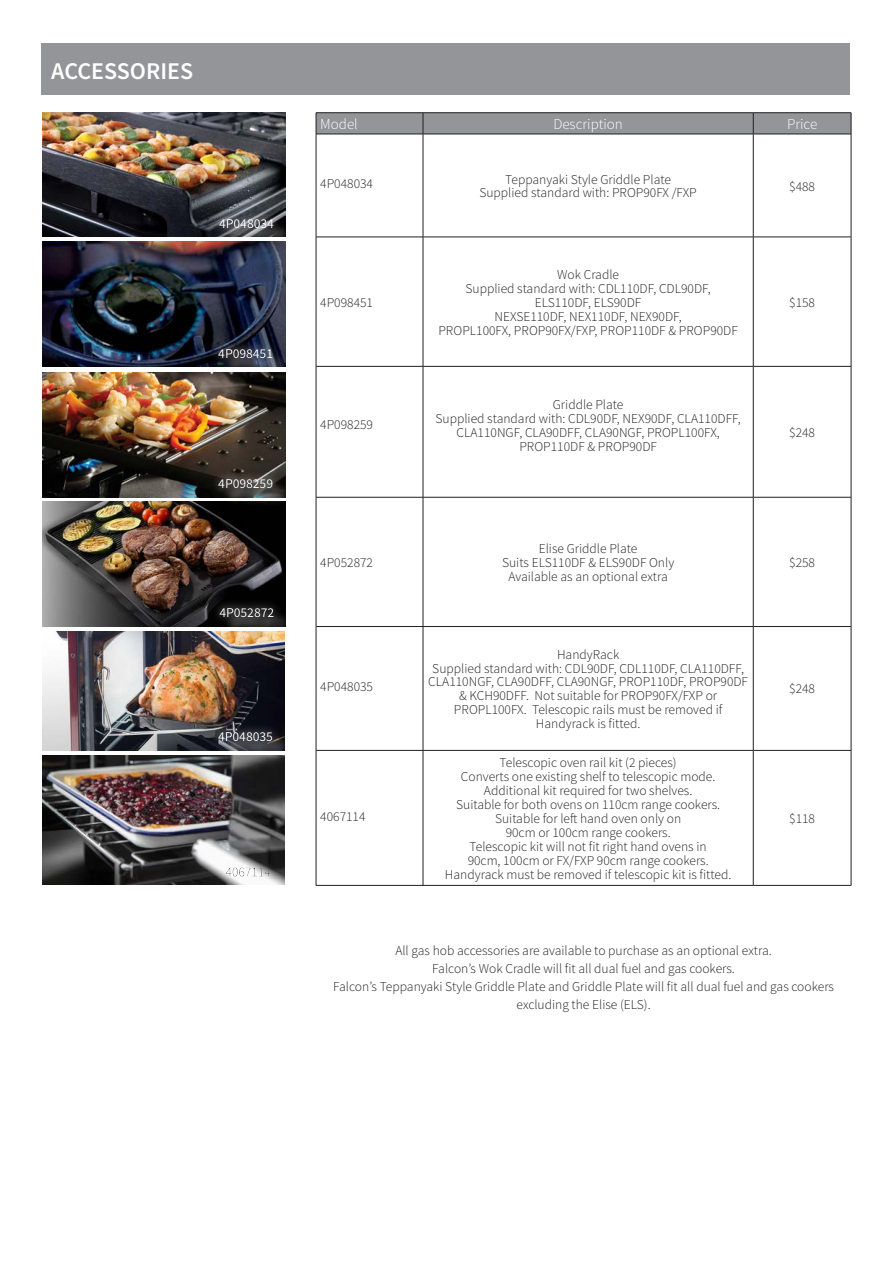
<style>
.page{position:relative;width:893px;height:1263px;background:#fff}
.page>*{position:absolute;margin:0;border:0;box-sizing:border-box;transform-origin:0 0}
.t1{font:600 24px "Source Sans Pro";color:#fff}
.t2{font:300 15px "Source Sans Pro";color:#fff}
.t3{font:300 13.5px/14px "Source Sans Pro";color:#231f20;text-align:center}
.t4{font:13.5px "Source Sans Pro";color:#fff}
</style>
<div class="page">
<img style="left:43px;top:631px;width:242px;height:119px">
<img style="left:42px;top:755px;width:243px;height:130px">
<div style="left:221px;top:735px;width:69px;height:24px;background:#fff;opacity:.75"></div>
<div style="left:210px;top:723px;width:71px;height:27px;background:#fff;opacity:.75"></div>
<div style="left:186px;top:727px;width:117px;height:24px;background:#fff;opacity:.75"></div>
<div style="left:217px;top:859px;width:62px;height:27px;background:#fff;opacity:.75"></div>
<div style="left:184px;top:863px;width:117px;height:23px;background:#fff;opacity:.75"></div>
<div style="left:42px;top:43px;width:808px;height:52px;background:#939598"></div>
<hr style="left:753px;top:112px;width:98px;height:1px;background:#231f20">
<hr style="left:753px;top:237px;width:98px;height:1px;background:#231f20">
<hr style="left:753px;top:366px;width:98px;height:1px;background:#231f20">
<hr style="left:753px;top:750px;width:98px;height:1px;background:#231f20">
<hr style="left:753px;top:885px;width:98px;height:1px;background:#231f20">
<hr style="left:316px;top:112px;width:107px;height:1px;background:#231f20">
<hr style="left:423px;top:112px;width:330px;height:1px;background:#231f20">
<hr style="left:753px;top:134px;width:1px;height:103px;background:#231f20">
<hr style="left:753px;top:237px;width:1px;height:129px;background:#231f20">
<hr style="left:753px;top:367px;width:1px;height:130px;background:#231f20">
<hr style="left:753px;top:497px;width:1px;height:129px;background:#231f20">
<hr style="left:753px;top:627px;width:1px;height:123px;background:#231f20">
<hr style="left:753px;top:750px;width:1px;height:135px;background:#231f20">
<hr style="left:316px;top:237px;width:107px;height:1px;background:#231f20">
<hr style="left:423px;top:237px;width:330px;height:1px;background:#231f20">
<hr style="left:316px;top:366px;width:107px;height:1px;background:#231f20">
<hr style="left:423px;top:366px;width:330px;height:1px;background:#231f20">
<hr style="left:316px;top:750px;width:107px;height:1px;background:#231f20">
<hr style="left:423px;top:750px;width:330px;height:1px;background:#231f20">
<hr style="left:316px;top:885px;width:107px;height:1px;background:#231f20">
<hr style="left:423px;top:885px;width:330px;height:1px;background:#231f20">
<svg style="left:316px;top:113px;width:536px;height:21px;background:#8e9093"></svg>
<hr style="left:316px;top:134px;width:1px;height:103px;background:#231f20">
<hr style="left:423px;top:134px;width:1px;height:103px;background:#231f20">
<hr style="left:316px;top:237px;width:1px;height:129px;background:#231f20">
<hr style="left:423px;top:237px;width:1px;height:129px;background:#231f20">
<hr style="left:316px;top:367px;width:1px;height:130px;background:#231f20">
<hr style="left:423px;top:367px;width:1px;height:130px;background:#231f20">
<hr style="left:316px;top:497px;width:1px;height:129px;background:#231f20">
<hr style="left:423px;top:497px;width:1px;height:129px;background:#231f20">
<hr style="left:316px;top:626px;width:1px;height:124px;background:#231f20">
<hr style="left:423px;top:627px;width:1px;height:123px;background:#231f20">
<hr style="left:316px;top:750px;width:1px;height:135px;background:#231f20">
<hr style="left:423px;top:750px;width:1px;height:135px;background:#231f20">
<hr style="left:316px;top:134px;width:107px;height:1px;background:#231f20">
<hr style="left:423px;top:134px;width:330px;height:1px;background:#231f20">
<hr style="left:316px;top:626px;width:107px;height:1px;background:#231f20">
<hr style="left:423px;top:626px;width:330px;height:1px;background:#231f20">
<hr style="left:753px;top:134px;width:98px;height:1px;background:#231f20">
<hr style="left:753px;top:626px;width:98px;height:1px;background:#231f20">
<hr style="left:851px;top:134px;width:1px;height:103px;background:#231f20">
<hr style="left:851px;top:237px;width:1px;height:129px;background:#231f20">
<hr style="left:851px;top:367px;width:1px;height:130px;background:#231f20">
<hr style="left:851px;top:497px;width:1px;height:129px;background:#231f20">
<hr style="left:851px;top:626px;width:1px;height:124px;background:#231f20">
<hr style="left:851px;top:750px;width:1px;height:135px;background:#231f20">
<hr style="left:316px;top:497px;width:107px;height:1px;background:#231f20">
<hr style="left:423px;top:497px;width:330px;height:1px;background:#231f20">
<hr style="left:753px;top:497px;width:98px;height:1px;background:#231f20">
<img style="left:42px;top:241px;width:243px;height:125px">
<img style="left:43px;top:372px;width:243px;height:125px">
<img style="left:43px;top:502px;width:242px;height:124px">
<img style="left:42px;top:112px;width:243px;height:125px">
<div style="left:222px;top:222px;width:69px;height:24px;background:#fff;opacity:.75"></div>
<div style="left:211px;top:210px;width:71px;height:27px;background:#fff;opacity:.75"></div>
<div style="left:208px;top:212px;width:95px;height:25px;background:#fff;opacity:.75"></div>
<div style="left:221px;top:352px;width:69px;height:24px;background:#fff;opacity:.75"></div>
<div style="left:210px;top:339px;width:71px;height:28px;background:#fff;opacity:.75"></div>
<div style="left:207px;top:342px;width:95px;height:25px;background:#fff;opacity:.75"></div>
<div style="left:221px;top:482px;width:70px;height:25px;background:#fff;opacity:.75"></div>
<div style="left:210px;top:470px;width:72px;height:27px;background:#fff;opacity:.75"></div>
<div style="left:207px;top:472px;width:97px;height:26px;background:#fff;opacity:.75"></div>
<div style="left:222px;top:610px;width:69px;height:25px;background:#fff;opacity:.75"></div>
<div style="left:211px;top:598px;width:71px;height:28px;background:#fff;opacity:.75"></div>
<div style="left:208px;top:602px;width:97px;height:25px;background:#fff;opacity:.75"></div>
<p class="t1" style="left:51px;top:56px;width:144px">ACCESSORIES</p>
<p class="t4" style="left:219px;top:215px;width:56px">4P048034</p>
<p class="t4" style="left:218px;top:345px;width:56px">4P098451</p>
<p class="t4" style="left:218px;top:475px;width:56px">4P098259</p>
<p class="t4" style="left:219px;top:604px;width:56px">4P052872</p>
<p class="t4" style="left:218px;top:728px;width:56px">4P048035</p>
<p class="t2" style="left:320px;top:115px;width:39px">Model</p>
<p class="t2" style="left:553px;top:115px;width:71px">Description</p>
<p class="t2" style="left:787px;top:115px;width:32px">Price</p>
<p class="t3" style="left:320px;top:177px;width:54px">4P048034</p>
<p class="t3" style="left:505px;top:172px;width:167px">Teppanyaki Style Griddle Plate</p>
<p class="t3" style="left:479px;top:186px;width:219px">Supplied standard with: PROP90FX /FXP</p>
<p class="t3" style="left:320px;top:295px;width:54px">4P098451</p>
<p class="t3" style="left:320px;top:417px;width:54px">4P098259</p>
<p class="t3" style="left:320px;top:555px;width:54px">4P052872</p>
<p class="t3" style="left:320px;top:680px;width:54px">4P048035</p>
<p class="t3" style="left:320px;top:809px;width:47px">4067114</p>
<p class="t3" style="left:557px;top:267px;width:63px">Wok Cradle</p>
<p class="t3" style="left:438px;top:281px;width:301px">Supplied standard with: CDL110DF, CDL90DF, ELS110DF, ELS90DF<br>NEXSE110DF, NEX110DF, NEX90DF,<br>PROPL100FX, PROP90FX/FXP, PROP110DF &amp; PROP90DF</p>
<p class="t3" style="left:553px;top:397px;width:72px">Griddle Plate</p>
<p class="t3" style="left:436px;top:411px;width:307px">Supplied standard with: CDL90DF, NEX90DF, CLA110DFF,<br>CLA110NGF, CLA90DFF, CLA90NGF, PROPL100FX,<br>PROP110DF &amp; PROP90DF</p>
<p class="t3" style="left:539px;top:542px;width:100px">Elise Griddle Plate</p>
<p class="t3" style="left:502px;top:555px;width:174px">Suits ELS110DF &amp; ELS90DF Only</p>
<p class="t3" style="left:508px;top:569px;width:161px">Available as an optional extra</p>
<p class="t3" style="left:557px;top:647px;width:64px">HandyRack</p>
<p class="t3" style="left:428px;top:661px;width:321px">Supplied standard with: CDL90DF, CDL110DF, CLA110DFF, CLA110NGF, CLA90DFF, CLA90NGF, PROP110DF, PROP90DF &amp; KCH90DFF. Not suitable for PROP90FX/FXP or PROPL100FX. Telescopic rails must be removed if Handyrack is fitted.</p>
<p class="t3" style="left:500px;top:756px;width:179px">Telescopic oven rail kit (2 pieces)</p>
<p class="t3" style="left:461px;top:770px;width:256px">Converts one existing shelf to telescopic mode.<br>Additional kit required for two shelves.</p>
<p class="t3" style="left:456px;top:797px;width:266px">Suitable for both ovens on 110cm range cookers.</p>
<p class="t3" style="left:495px;top:811px;width:188px">Suitable for left hand oven only on<br>90cm or 100cm range cookers.</p>
<p class="t3" style="left:468px;top:839px;width:242px;text-align:left">Telescopic kit will not fit right hand ovens in<br>90cm, 100cm or FX/FXP 90cm range cookers.</p>
<p class="t3" style="left:445px;top:867px;width:288px">Handyrack must be removed if telescopic kit is fitted.</p>
<p class="t3" style="left:789px;top:179px;width:27px">$488</p>
<p class="t3" style="left:789px;top:295px;width:27px">$158</p>
<p class="t3" style="left:789px;top:425px;width:27px">$248</p>
<p class="t3" style="left:789px;top:555px;width:27px">$258</p>
<p class="t3" style="left:789px;top:682px;width:27px">$248</p>
<p class="t3" style="left:789px;top:811px;width:27px">$118</p>
<p class="t3" style="left:395px;top:944px;width:378px">All gas hob accessories are available to purchase as an optional extra.</p>
<p class="t3" style="left:432px;top:962px;width:304px">Falcon’s Wok Cradle will fit all dual fuel and gas cookers.</p>
<p class="t3" style="left:333px;top:978px;width:502px;line-height:18px">Falcon’s Teppanyaki Style Griddle Plate and Griddle Plate will fit all dual fuel and gas cookers excluding the Elise (ELS).</p>
</div>
